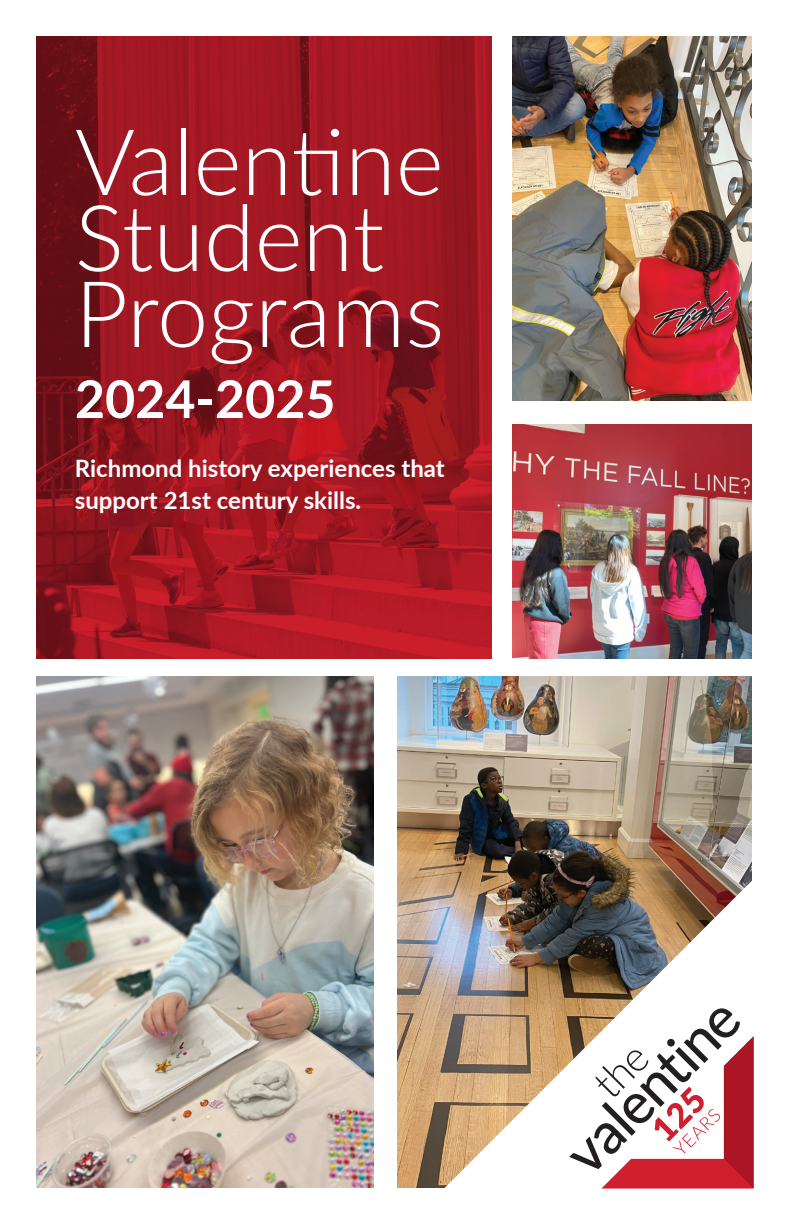
<style>
.page{position:relative;width:792px;height:1224px;background:#fff}
.page>*{position:absolute;margin:0;border:0;box-sizing:border-box;transform-origin:0 0}
.t1{font:300 92px/76px "Lato";color:#fff}
.t2{font:700 52px "Lato";color:#fff}
.t3{font:700 24px/32px "Lato";color:#fff}
</style>
<div class="page">
<img style="left:397px;top:677px;width:355px;height:511px">
<img style="left:37px;top:677px;width:337px;height:511px">
<img style="left:36px;top:36px;width:455px;height:622px">
<img style="left:513px;top:36px;width:239px;height:364px">
<img style="left:513px;top:425px;width:239px;height:233px">
<img style="left:444px;top:879px;width:308px;height:309px">
<svg style="left:569px;top:1008px;width:185px;height:181px"></svg>
<h1 class="t1" style="left:75px;top:121px;width:371px">Valentine<br>Student<br>Programs</h1>
<h2 class="t2" style="left:75px;top:361px;width:262px">2024-2025</h2>
<p class="t3" style="left:75px;top:451px;width:371px">Richmond history experiences that support 21st century skills.</p>
</div>
